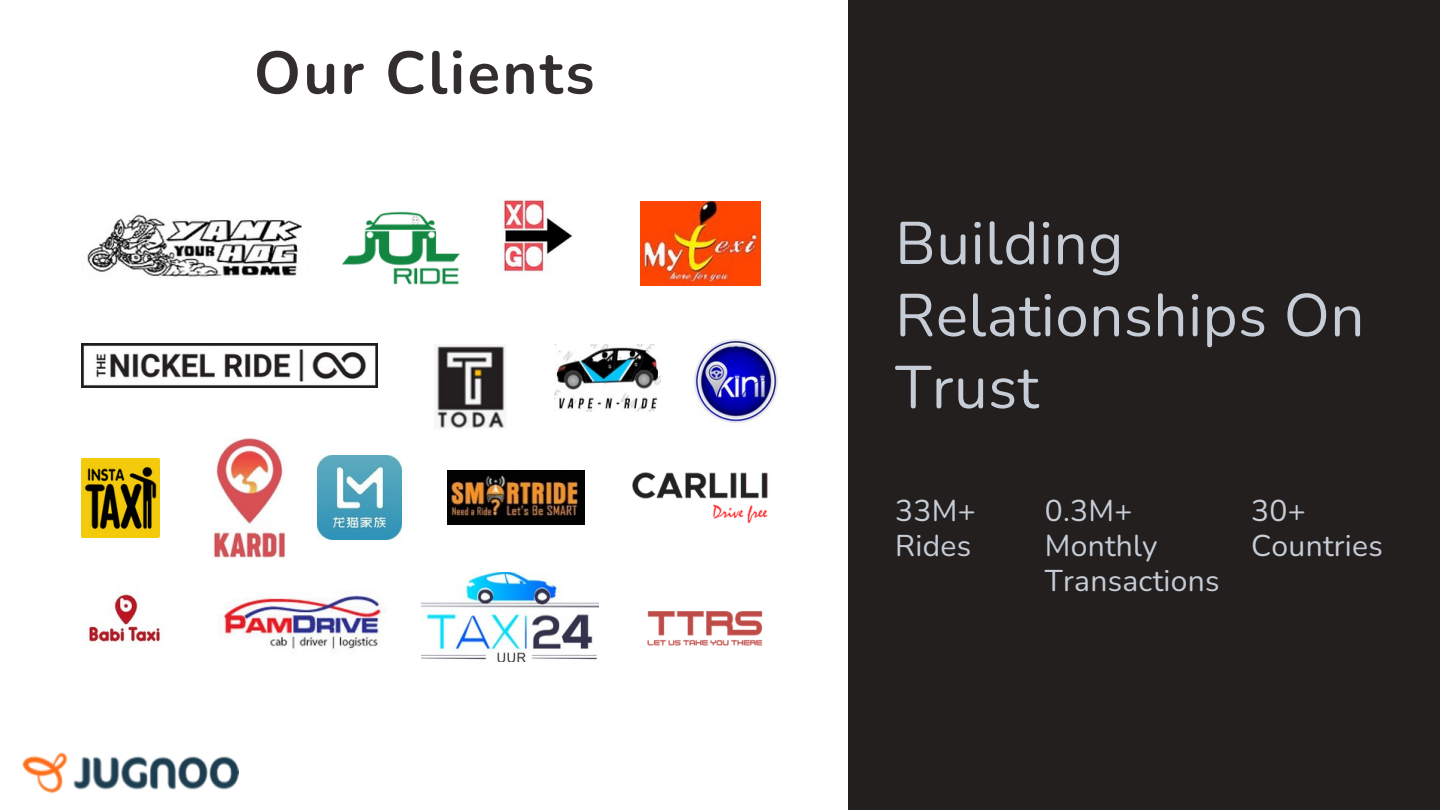
<style>
.page{position:relative;width:1440px;height:810px;background:#fff}
.page>*{position:absolute;margin:0;border:0;box-sizing:border-box;transform-origin:0 0}
.t1{font:60px/72px "Nunito";letter-spacing:.01em;color:#c7cdd6}
.t2{font:700 60px "Nunito";letter-spacing:.04em;color:#322e2f}
.t3{font:30px/35.2px "Nunito";letter-spacing:.01em;color:#c7cdd6}
</style>
<div class="page">
<div style="left:849px;top:0;width:591px;height:810px;background:#231f1f"></div>
<img style="left:87px;top:214px;width:216px;height:63px">
<img style="left:343px;top:211px;width:117px;height:74px">
<img style="left:81px;top:343px;width:68px;height:1px">
<img style="left:81px;top:344px;width:296px;height:44px">
<img style="left:81px;top:458px;width:79px;height:79px">
<img style="left:88px;top:594px;width:73px;height:50px">
<img style="left:501px;top:199px;width:71px;height:73px">
<img style="left:640px;top:202px;width:121px;height:83px">
<img style="left:213px;top:438px;width:73px;height:120px">
<img style="left:318px;top:456px;width:83px;height:83px">
<img style="left:221px;top:592px;width:166px;height:58px">
<img style="left:437px;top:346px;width:68px;height:83px">
<img style="left:447px;top:471px;width:138px;height:54px">
<img style="left:421px;top:573px;width:178px;height:88px">
<img style="left:555px;top:345px;width:106px;height:66px">
<img style="left:693px;top:339px;width:85px;height:84px">
<img style="left:632px;top:472px;width:136px;height:52px">
<img style="left:647px;top:611px;width:116px;height:35px">
<img style="left:22px;top:752px;width:216px;height:41px">
<p class="t2" style="left:254px;top:33px;width:342px">Our Clients</p>
<h2 class="t1" style="left:895px;top:208px;width:471px">Building<br>Relationships On<br>Trust</h2>
<p class="t3" style="left:895px;top:493px;width:82px">33M+<br>Rides</p>
<p class="t3" style="left:1045px;top:493px;width:176px">0.3M+<br>Monthly<br>Transactions</p>
<p class="t3" style="left:1251px;top:493px;width:133px">30+<br>Countries</p>
</div>
